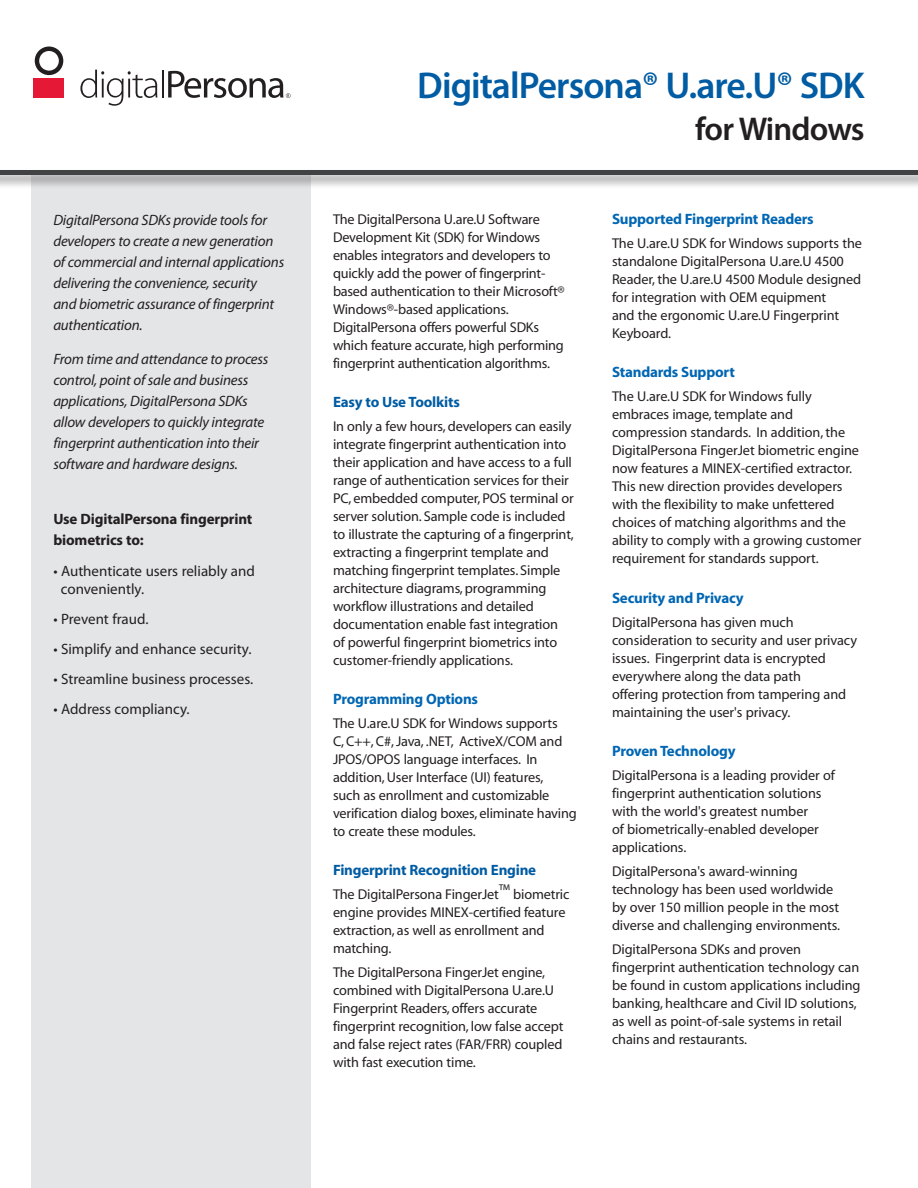
<style>
.page{position:relative;width:918px;height:1188px;background:#fff}
.page>*{position:absolute;margin:0;border:0;box-sizing:border-box;transform-origin:0 0}
.t1{font:600 37.5px "Myriad Pro";letter-spacing:-.025em;color:#015ca3}
.t2{font:600 33px "Myriad Pro";letter-spacing:-.03em;color:#231f20}
.specs{font:italic 15px/21px "Myriad Pro";letter-spacing:-.015em;color:#231f20}
.specs-2{font:15px/18px "Myriad Pro";color:#231f20}
.body{font:700 15px "Myriad";letter-spacing:-.015em;color:#0166b3}
.body-2{font:700 15px "Myriad";letter-spacing:-.015em;color:#015ca3}
.subhead{font:700 15px/21px "Myriad Pro";letter-spacing:-.01em;color:#231f20}
.body-3{font:14.25px/18px "Myriad";letter-spacing:-.01em;color:#231f20}
</style>
<div class="page">
<div style="left:31px;top:172px;width:279px;height:1016px;background:#e4e5e7"></div>
<div style="left:0;top:168px;width:918px;height:21px;background:#231f20;opacity:.55"></div>
<hr style="left:0;top:171px;width:918px;height:4px;background:#414243">
<div style="left:34px;top:78px;width:30px;height:19px;background:#e51836"></div>
<svg style="left:80px;top:70px;width:77px;height:36px"></svg>
<hr style="left:162px;top:70px;width:2px;height:28px;background:#231f20">
<svg style="left:168px;top:71px;width:123px;height:27px"></svg>
<svg style="left:35px;top:47px;width:28px;height:28px"></svg>
<p class="specs" style="left:53px;top:209px;width:232px">DigitalPersona SDKs provide tools for developers to create a new generation of commercial and internal applications delivering the convenience, security<br>and biometric assurance of fingerprint authentication.</p>
<p class="specs" style="left:53px;top:349px;width:217px">From time and attendance to process control, point of sale and business applications, DigitalPersona SDKs allow developers to quickly integrate fingerprint authentication into their software and hardware designs.</p>
<p class="subhead" style="left:53px;top:508px;width:201px">Use DigitalPersona fingerprint biometrics to:</p>
<p class="specs-2" style="left:61px;top:562px;width:196px;text-indent:-8px">• Authenticate users reliably and conveniently.</p>
<p class="specs-2" style="left:53px;top:610px;width:97px">• Prevent fraud.</p>
<p class="specs-2" style="left:53px;top:640px;width:200px">• Simplify and enhance security.</p>
<p class="specs-2" style="left:53px;top:670px;width:201px">• Streamline business processes.</p>
<p class="specs-2" style="left:53px;top:700px;width:138px">• Address compliancy.</p>
<p class="t1" style="left:417px;top:61px;width:449px">DigitalPersona® U.are.U® SDK</p>
<p class="t2" style="left:695px;top:107px;width:171px">for Windows</p>
<p class="body-3" style="left:333px;top:211px;width:233px">The DigitalPersona U.are.U Software Development Kit (SDK) for Windows enables integrators and developers to quickly add the power of fingerprint&shy;based authentication to their Microsoft® Windows®-based applications.<br>DigitalPersona offers powerful SDKs which feature accurate, high performing fingerprint authentication algorithms.</p>
<p class="body-2" style="left:333px;top:394px;width:128px">Easy to Use Toolkits</p>
<p class="body-3" style="left:333px;top:418px;width:242px">In only a few hours, developers can easily integrate fingerprint authentication into their application and have access to a full range of authentication services for their PC, embedded computer, POS terminal or server solution. Sample code is included to illustrate the capturing of a fingerprint, extracting a fingerprint template and matching fingerprint templates. Simple architecture diagrams, programming workflow illustrations and detailed documentation enable fast integration<br>of powerful fingerprint biometrics into customer-friendly applications.</p>
<p class="body" style="left:333px;top:691px;width:147px">Programming Options</p>
<p class="body-3" style="left:333px;top:715px;width:245px">The U.are.U SDK for Windows supports<br>C, C++, C#, Java, .NET, ActiveX/COM and JPOS/OPOS language interfaces. In addition, User Interface (UI) features,<br>such as enrollment and customizable verification dialog boxes, eliminate having to create these modules.</p>
<p class="body-2" style="left:333px;top:862px;width:205px">Fingerprint Recognition Engine</p>
<p class="body-3" style="left:333px;top:886px;width:238px">The DigitalPersona FingerJet™ biometric engine provides MINEX-certified feature extraction, as well as enrollment and matching.</p>
<p class="body-3" style="left:333px;top:964px;width:232px">The DigitalPersona FingerJet engine, combined with DigitalPersona U.are.U Fingerprint Readers, offers accurate fingerprint recognition, low false accept and false reject rates (FAR/FRR) coupled with fast execution time.</p>
<p class="body" style="left:612px;top:211px;width:203px">Supported Fingerprint Readers</p>
<p class="body-3" style="left:612px;top:235px;width:251px">The U.are.U SDK for Windows supports the standalone DigitalPersona U.are.U 4500<br>Reader, the U.are.U 4500 Module designed for integration with OEM equipment<br>and the ergonomic U.are.U Fingerprint Keyboard.</p>
<p class="body" style="left:612px;top:365px;width:124px">Standards Support</p>
<p class="body-3" style="left:612px;top:388px;width:251px">The U.are.U SDK for Windows fully embraces image, template and compression standards. In addition, the DigitalPersona FingerJet biometric engine now features a MINEX-certified extractor.<br>This new direction provides developers with the flexibility to make unfettered choices of matching algorithms and the ability to comply with a growing customer requirement for standards support.</p>
<p class="body" style="left:612px;top:590px;width:133px">Security and Privacy</p>
<p class="body-3" style="left:612px;top:613px;width:247px">DigitalPersona has given much consideration to security and user privacy issues. Fingerprint data is encrypted everywhere along the data path<br>offering protection from tampering and maintaining the user's privacy.</p>
<p class="body" style="left:612px;top:743px;width:125px">Proven Technology</p>
<p class="body-3" style="left:612px;top:767px;width:225px">DigitalPersona is a leading provider of fingerprint authentication solutions with the world's greatest number<br>of biometrically-enabled developer applications.</p>
<p class="body-3" style="left:612px;top:863px;width:230px">DigitalPersona's award-winning technology has been used worldwide by over 150 million people in the most diverse and challenging environments.</p>
<p class="body-3" style="left:612px;top:941px;width:250px">DigitalPersona SDKs and proven fingerprint authentication technology can be found in custom applications including banking, healthcare and Civil ID solutions, as well as point-of-sale systems in retail chains and restaurants.</p>
</div>
